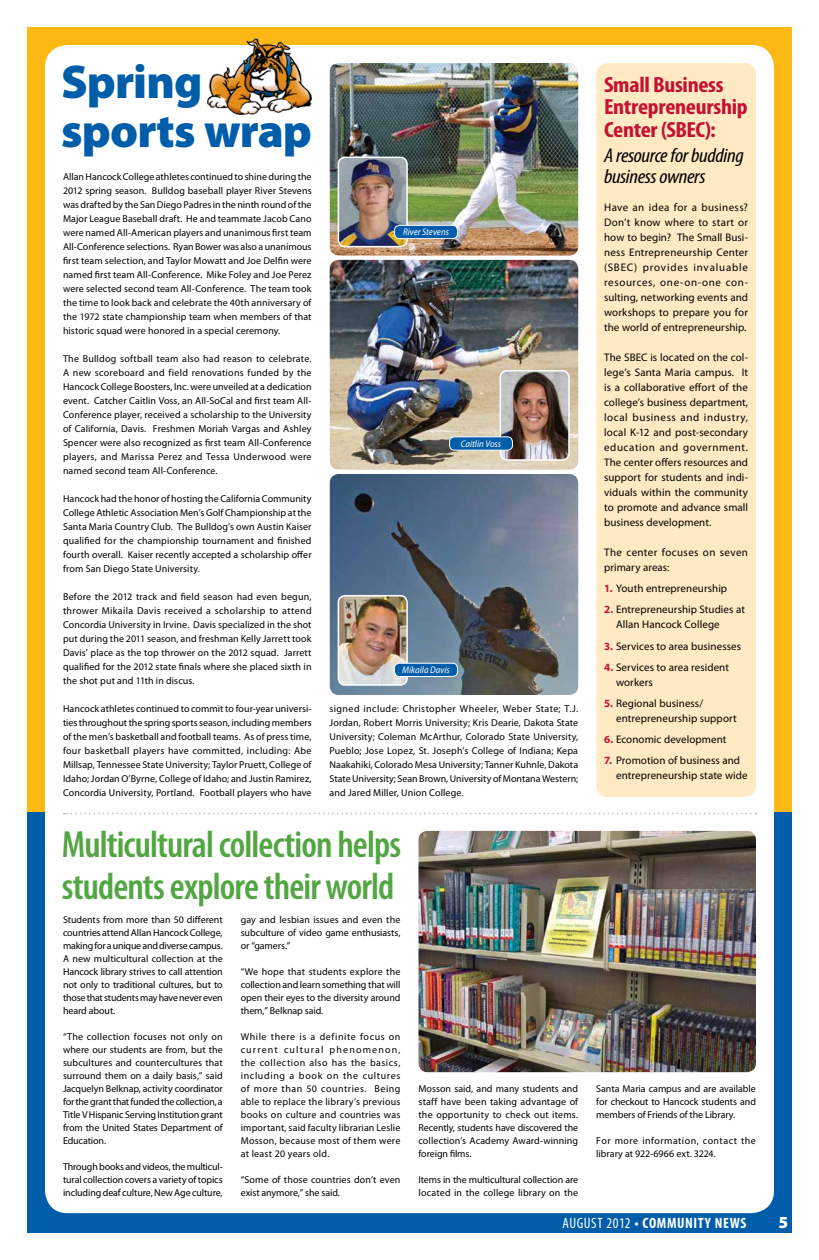
<style>
.page{position:relative;width:819px;height:1260px;background:#fff}
.page>*{position:absolute;margin:0;border:0;box-sizing:border-box;transform-origin:0 0}
.t1{font:900 47.7px/49px "Myriad Pro";letter-spacing:-.02em;color:#005daa}
.t2{font:600 condensed 38px/42px "Myriad Pro";letter-spacing:-.025em;color:#51a642}
.t3{font:700 condensed 22px/23px "Myriad Pro";letter-spacing:-.015em;color:#c41230;scale:1.1 1}
.t4{font:italic condensed 20px/21px "Myriad Pro";letter-spacing:-.02em;color:#000;scale:1.1 1}
.t5{font:900 17px "Myriad Pro";color:#fff}
.t6{font:700 condensed 15px "Myriad Pro";letter-spacing:.04em;color:#fff}
.t7{font:11px/15px "Myriad Pro";letter-spacing:.005em;color:#000}
.t8{font:11px/15px "Myriad Pro";letter-spacing:.03em;color:#000}
.t9{font:10px/14px "Myriad Pro";color:#000;text-align:justify}
.t10{font:10px/13px "Myriad Pro";letter-spacing:.04em;color:#000}
.t11{font:italic semi-condensed 9.6px "Myriad Pro";color:#fff}
.s1{font-weight:700;color:#c41230}
.s2{font-weight:400}
</style>
<div class="page">
<div style="left:27px;top:27px;width:765px;height:1206px;background:#fdb913"></div>
<div style="left:27px;top:813px;width:765px;height:420px;background:#005daa"></div>
<div style="left:45px;top:45px;width:729px;height:1168px;background:#fff;border-radius:22px"></div>
<div style="left:596px;top:63px;width:160px;height:734px;background:#ffeac4;border-radius:11px"></div>
<img style="left:418px;top:831px;width:338px;height:241px">
<svg style="left:64px;top:813px;width:692px;height:1px"></svg>
<img style="left:330px;top:63px;width:248px;height:193px">
<img style="left:330px;top:260px;width:248px;height:210px">
<img style="left:330px;top:474px;width:248px;height:221px">
<img style="left:338px;top:157px;width:69px;height:90px">
<div style="left:338px;top:157px;width:70px;height:90px;border:2px solid #fff;border-radius:7px"></div>
<img style="left:500px;top:371px;width:69px;height:89px">
<div style="left:500px;top:370px;width:70px;height:91px;border:2px solid #fff;border-radius:7px"></div>
<img style="left:338px;top:596px;width:69px;height:89px">
<div style="left:338px;top:595px;width:70px;height:91px;border:2px solid #fff;border-radius:7px"></div>
<div style="left:395px;top:225px;width:63px;height:14px;background:#005daa;border-radius:5px"></div>
<div style="left:394px;top:225px;width:64px;height:14px;border:1px solid #fff;border-radius:5px"></div>
<div style="left:395px;top:663px;width:63px;height:14px;background:#005daa;border-radius:5px"></div>
<div style="left:394px;top:663px;width:64px;height:14px;border:1px solid #fff;border-radius:5px"></div>
<div style="left:450px;top:437px;width:62px;height:13px;background:#005daa;border-radius:5px"></div>
<div style="left:449px;top:436px;width:64px;height:15px;border:1px solid #fff;border-radius:5px"></div>
<img style="left:208px;top:39px;width:104px;height:76px">
<h1 class="t1" style="left:61px;top:58px;width:252px">Spring sports wrap</h1>
<p class="t9" style="left:63px;top:169px;width:250px">Allan Hancock College athletes continued to shine during the 2012 spring season. Bulldog baseball player River Stevens was drafted by the San Diego Padres in the ninth round of the Major League Baseball draft. He and teammate Jacob Cano were named All-American players and unanimous first team All-Conference selections. Ryan Bower was also a unanimous first team selection, and Taylor Mowatt and Joe Delfin were named first team All-Conference. Mike Foley and Joe Perez were selected second team All-Conference. The team took the time to look back and celebrate the 40th anniversary of the 1972 state championship team when members of that historic squad were honored in a special ceremony.</p>
<p class="t9" style="left:63px;top:351px;width:250px">The Bulldog softball team also had reason to celebrate.<br>A new scoreboard and field renovations funded by the Hancock College Boosters, Inc. were unveiled at a dedication event. Catcher Caitlin Voss, an All-SoCal and first team All-Conference player, received a scholarship to the University of California, Davis. Freshmen Moriah Vargas and Ashley Spencer were also recognized as first team All-Conference players, and Marissa Perez and Tessa Underwood were named second team All-Conference.</p>
<p class="t9" style="left:63px;top:491px;width:250px">Hancock had the honor of hosting the California Community College Athletic Association Men’s Golf Championship at the Santa Maria Country Club. The Bulldog’s own Austin Kaiser qualified for the championship tournament and finished fourth overall. Kaiser recently accepted a scholarship offer from San Diego State University.</p>
<p class="t9" style="left:63px;top:589px;width:250px">Before the 2012 track and field season had even begun, thrower Mikaila Davis received a scholarship to attend Concordia University in Irvine. Davis specialized in the shot put during the 2011 season, and freshman Kelly Jarrett took Davis’ place as the top thrower on the 2012 squad. Jarrett qualified for the 2012 state finals where she placed sixth in the shot put and 11th in discus.</p>
<p class="t9" style="left:63px;top:701px;width:250px">Hancock athletes continued to commit to four-year universi&shy;ties throughout the spring sports season, including members of the men’s basketball and football teams. As of press time, four basketball players have committed, including: Abe Millsap, Tennessee State University; Taylor Pruett, College of Idaho; Jordan O’Byrne, College of Idaho; and Justin Ramirez, Concordia University, Portland. Football players who have</p>
<p class="t9" style="left:330px;top:701px;width:250px">signed include: Christopher Wheeler, Weber State; T.J.<br>Jordan, Robert Morris University; Kris Dearie, Dakota State University; Coleman McArthur, Colorado State University, Pueblo; Jose Lopez, St. Joseph’s College of Indiana; Kepa Naakahiki, Colorado Mesa University; Tanner Kuhnle, Dakota State University; Sean Brown, University of Montana Western; and Jared Miller, Union College.</p>
<p class="t11" style="left:403px;top:227px;width:47px">River Stevens</p>
<p class="t11" style="left:461px;top:438px;width:42px">Caitlin Voss</p>
<p class="t11" style="left:402px;top:665px;width:49px">Mikaila Davis</p>
<h2 class="t2" style="left:62px;top:825px;width:341px">Multicultural collection helps students explore their world</h2>
<p class="t9" style="left:63px;top:912px;width:161px;line-height:13px">Students from more than 50 different countries attend Allan Hancock College, making for a unique and diverse campus.<br>A new multicultural collection at the Hancock library strives to call attention not only to traditional cultures, but to those that students may have never even heard about.</p>
<p class="t9" style="left:63px;top:1029px;width:161px;line-height:13px">“The collection focuses not only on where our students are from, but the subcultures and countercultures that surround them on a daily basis,” said Jacquelyn Belknap, activity coordinator for the grant that funded the collection, a Title V Hispanic Serving Institution grant from the United States Department of Education.</p>
<p class="t9" style="left:63px;top:1159px;width:161px;line-height:13px">Through books and videos, the multicul&shy;tural collection covers a variety of topics including deaf culture, New Age culture,</p>
<p class="t9" style="left:241px;top:912px;width:161px;line-height:13px">gay and lesbian issues and even the subculture of video game enthusiasts, or “gamers.”</p>
<p class="t9" style="left:241px;top:964px;width:161px;line-height:13px">“We hope that students explore the collection and learn something that will open their eyes to the diversity around them,” Belknap said.</p>
<p class="t9" style="left:241px;top:1029px;width:161px;line-height:13px">While there is a definite focus on current cultural phenomenon, the collection also has the basics, including a book on the cultures of more than 50 countries. Being able to replace the library’s previous books on culture and countries was important, said faculty librarian Leslie Mosson, because most of them were at least 20 years old.</p>
<p class="t9" style="left:241px;top:1172px;width:161px;line-height:13px">“Some of those countries don’t even exist anymore,” she said.</p>
<p class="t9" style="left:418px;top:1082px;width:161px;line-height:13px">Mosson said, and many students and staff have been taking advantage of the opportunity to check out items.<br>Recently, students have discovered the collection’s Academy Award-winning foreign films.</p>
<p class="t9" style="left:418px;top:1173px;width:161px;line-height:13px">Items in the multicultural collection are located in the college library on the</p>
<h3 class="t3" style="left:604px;top:72px;width:132px">Small Business<br>Entrepreneurship<br>Center (SBEC):</h3>
<h3 class="t4" style="left:604px;top:145px;width:128px">A resource for budding business owners</h3>
<p class="t7" style="left:604px;top:200px;width:146px;text-align:justify">Have an idea for a business?<br>Don’t know where to start or how to begin? The Small Busi&shy;ness Entrepreneurship Center (SBEC) provides invaluable resources, one-on-one con&shy;sulting, networking events and workshops to prepare you for the world of entrepreneurship.</p>
<p class="t7" style="left:604px;top:350px;width:146px;text-align:justify">The SBEC is located on the col&shy;lege’s Santa Maria campus. It is a collaborative effort of the college’s business department, local business and industry, local K-12 and post-secondary education and government.<br>The center offers resources and support for students and indi&shy;viduals within the community to promote and advance small business development.</p>
<p class="t8" style="left:604px;top:545px;width:145px">The center focuses on seven primary areas:</p>
<p class="t7" style="left:604px;top:581px;width:125px"><span class="s1">1.</span> Youth entrepreneurship</p>
<p class="t7" style="left:616px;top:602px;width:130px;text-indent:-12px"><span class="s1">2.</span> Entrepreneurship Studies at<br>Allan Hancock College</p>
<p class="t7" style="left:604px;top:638px;width:138px"><span class="s1">3.</span> Services to area businesses</p>
<p class="t7" style="left:616px;top:659px;width:114px;text-indent:-12px"><span class="s1">4.</span> Services to area resident workers</p>
<p class="t7" style="left:616px;top:695px;width:122px;text-indent:-12px"><span class="s1">5.</span> Regional business/ entrepreneurship support</p>
<p class="t7" style="left:604px;top:732px;width:124px"><span class="s1">6.</span> Economic development</p>
<p class="t7" style="left:616px;top:753px;width:133px;text-indent:-12px"><span class="s1">7.</span> Promotion of business and entrepreneurship state wide</p>
<p class="t9" style="left:596px;top:1082px;width:161px;line-height:13px">Santa Maria campus and are available for checkout to Hancock students and members of Friends of the Library.</p>
<p class="t10" style="left:596px;top:1134px;width:161px">For more information, contact the library at 922-6966 ext. 3224.</p>
<h3 class="t6" style="left:562px;top:1214px;width:185px"><span class="s2">AUGUST 2012</span> • COMMUNITY NEWS</h3>
<h3 class="t5" style="left:779px;top:1213px;width:11px">5</h3>
</div>
